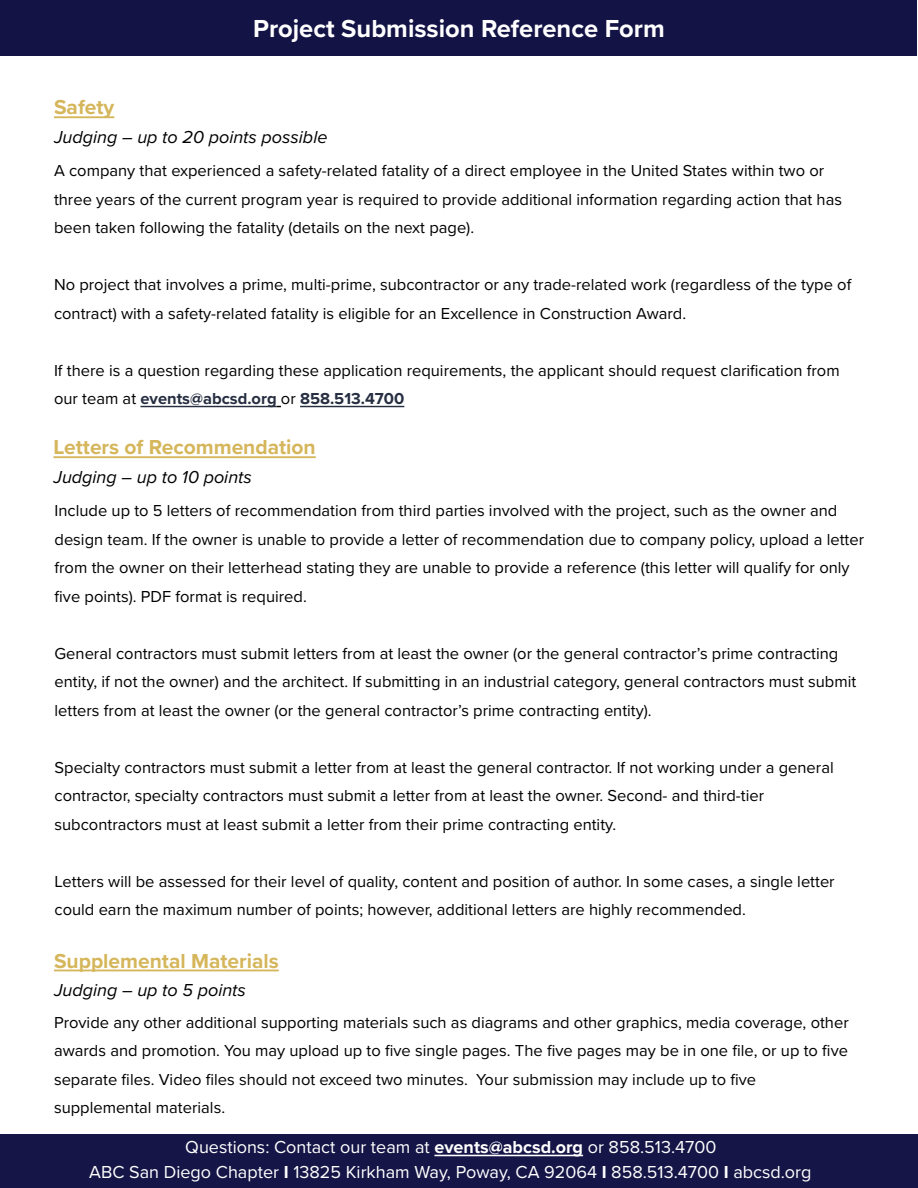
<style>
.page{position:relative;width:918px;height:1188px;background:#fff}
.page>*{position:absolute;margin:0;border:0;box-sizing:border-box;transform-origin:0 0}
.t1{font:700 25.5px "Proxima Nova";color:#fff}
.t2{font:700 21px "Proxima Nova";color:#d5b65b}
.t3{font:18px "Proxima Nova";color:#fff}
.t4{font:italic 18px "Proxima Nova";color:#000}
.t5{font:16.5px/28.5px "Proxima Nova";color:#000}
.s1{font-weight:700;color:#262e41}
.s2{font-weight:700}
</style>
<div class="page">
<hr style="left:54px;top:116px;width:60px;height:2px;background:#d5b65b">
<hr style="left:53px;top:456px;width:263px;height:2px;background:#d5b65b">
<hr style="left:140px;top:406px;width:137px;height:1px;background:#262e41">
<hr style="left:300px;top:406px;width:104px;height:1px;background:#262e41">
<div style="left:0;top:1134px;width:918px;height:54px;background:#151547"></div>
<hr style="left:434px;top:1155px;width:149px;height:1px;background:#fff">
<hr style="left:54px;top:970px;width:225px;height:1px;background:#d5b65b">
<div style="left:0;top:0;width:917px;height:55px;background:#131346"></div>
<p class="t1" style="left:253px;top:9px;width:413px">Project Submission Reference Form</p>
<p class="t2" style="left:54px;top:92px;width:62px">Safety</p>
<p class="t4" style="left:54px;top:123px;width:275px">Judging – up to 20 points possible</p>
<p class="t5" style="left:54px;top:156px;width:790px">A company that experienced a safety-related fatality of a direct employee in the United States within two or three years of the current program year is required to provide additional information regarding action that has been taken following the fatality (details on the next page).</p>
<p class="t5" style="left:54px;top:270px;width:799px">No project that involves a prime, multi-prime, subcontractor or any trade-related work (regardless of the type of contract) with a safety-related fatality is eligible for an Excellence in Construction Award.</p>
<p class="t5" style="left:54px;top:355px;width:787px">If there is a question regarding these application requirements, the applicant should request clarification from our team at <span class="s1">events@abcsd.org</span> or <span class="s1">858.513.4700</span></p>
<p class="t2" style="left:53px;top:432px;width:264px">Letters of Recommendation</p>
<p class="t4" style="left:53px;top:463px;width:200px">Judging – up to 10 points</p>
<p class="t5" style="left:55px;top:496px;width:811px">Include up to 5 letters of recommendation from third parties involved with the project, such as the owner and design team. If the owner is unable to provide a letter of recommendation due to company policy, upload a letter from the owner on their letterhead stating they are unable to provide a reference (this letter will qualify for only five points). PDF format is required.</p>
<p class="t5" style="left:55px;top:638px;width:803px">General contractors must submit letters from at least the owner (or the general contractor’s prime contracting entity, if not the owner) and the architect. If submitting in an industrial category, general contractors must submit letters from at least the owner (or the general contractor’s prime contracting entity).</p>
<p class="t5" style="left:55px;top:752px;width:781px">Specialty contractors must submit a letter from at least the general contractor. If not working under a general contractor, specialty contractors must submit a letter from at least the owner. Second- and third-tier</p>
<p class="t5" style="left:55px;top:809px;width:563px">subcontractors must at least submit a letter from their prime contracting entity.</p>
<p class="t5" style="left:55px;top:866px;width:782px">Letters will be assessed for their level of quality, content and position of author. In some cases, a single letter could earn the maximum number of points; however, additional letters are highly recommended.</p>
<p class="t2" style="left:54px;top:945px;width:226px">Supplemental Materials</p>
<p class="t4" style="left:54px;top:977px;width:193px">Judging – up to 5 points</p>
<p class="t5" style="left:54px;top:1007px;width:796px">Provide any other additional supporting materials such as diagrams and other graphics, media coverage, other awards and promotion. You may upload up to five single pages. The five pages may be in one file, or up to five separate files. Video files should not exceed two minutes. Your submission may include up to five supplemental materials.</p>
<p class="t3" style="left:185px;top:1134px;width:533px">Questions: Contact our team at <span class="s2">events@abcsd.org</span> or 858.513.4700</p>
<p class="t3" style="left:89px;top:1158px;width:724px">ABC San Diego Chapter <span class="s2">I</span> 13825 Kirkham Way, Poway, CA 92064 <span class="s2">I</span> 858.513.4700 <span class="s2">I</span> abcsd.org</p>
</div>
